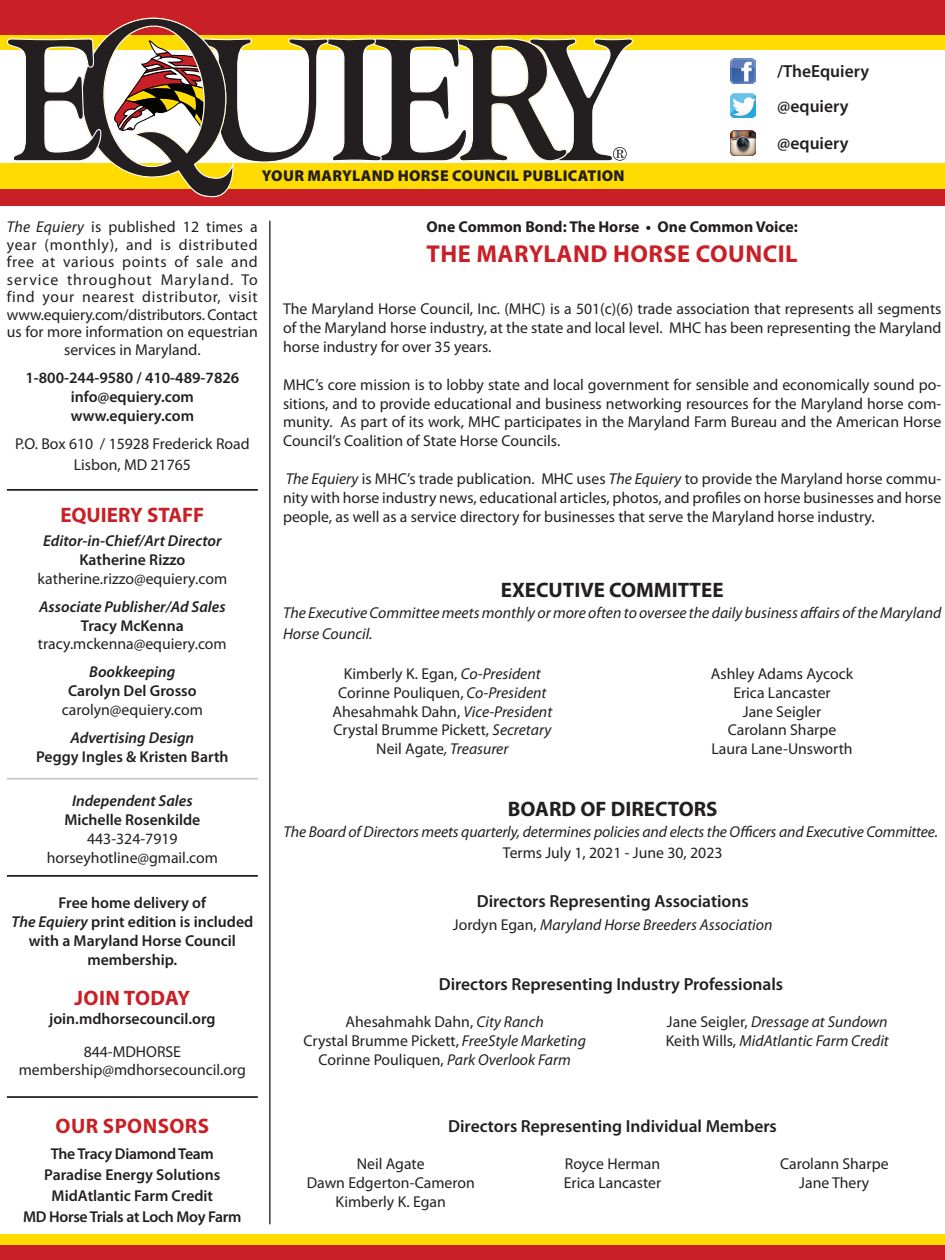
<style>
.page{position:relative;width:945px;height:1260px;background:#fff}
.page>*{position:absolute;margin:0;border:0;box-sizing:border-box;transform-origin:0 0}
.t1{font:700 24.5px "Myriad Pro";letter-spacing:.02em;color:#c82026}
.t2{font:700 21px "Myriad Pro";color:#231f20}
.t3{font:700 21px "Myriad Pro";letter-spacing:.01em;color:#c82026}
.t4{font:600 17.5px/35.2px "Myriad Pro";color:#231f20}
.t5{font:15.75px/18.9px "Myriad Pro";color:#231f20;text-align:center}
.t6{font:600 15.75px/18.9px "Myriad Pro";color:#231f20;text-align:center}
.t7{font:italic 15.75px/21px "Myriad Pro";color:#231f20}
.t8{font:15.75px/17.5px "Myriad Pro";letter-spacing:.03em;color:#231f20;text-align:center}
.t9{font:italic 600 15.75px "Myriad Pro";color:#231f20}
.t10{font:700 15.75px "Myriad Pro";color:#231f20}
.t11{font:900 15.75px "Myriad Pro";letter-spacing:.02em;color:#231f20}
.s1{font-style:italic}
.s2{font-style:normal}
</style>
<div class="page">
<div style="left:0;top:1234px;width:945px;height:26px;background:#ffdc01"></div>
<div style="left:0;top:16px;width:945px;height:34px;background:#ffdc01"></div>
<div style="left:0;top:183px;width:945px;height:23px;background:#c82026"></div>
<div style="left:0;top:164px;width:945px;height:25px;background:#ffdc01"></div>
<div style="left:0;top:0;width:945px;height:35px;background:#c82026"></div>
<hr style="left:269px;top:221px;width:2px;height:1003px;background:#231f20">
<img style="left:731px;top:59px;width:24px;height:24px">
<img style="left:731px;top:93px;width:24px;height:25px">
<img style="left:731px;top:131px;width:24px;height:24px">
<hr style="left:7px;top:1096px;width:251px;height:2px;background:#231f20">
<hr style="left:7px;top:875px;width:251px;height:2px;background:#231f20">
<hr style="left:7px;top:489px;width:251px;height:2px;background:#231f20">
<div style="left:0;top:1245px;width:945px;height:15px;background:#c82026"></div>
<svg style="left:7px;top:18px;width:626px;height:179px"></svg>
<hr style="left:7px;top:778px;width:251px;height:2px;background:#231f20">
<p class="t11" style="left:262px;top:165px;width:364px">YOUR MARYLAND HORSE COUNCIL PUBLICATION</p>
<p class="t4" style="left:777px;top:53px;width:93px">/TheEquiery @equiery</p>
<p class="t4" style="left:777px;top:126px;width:73px">@equiery</p>
<p class="t8" style="left:7px;top:218px;width:253px"><span class="s1">The Equiery</span> is published 12 times a year (monthly), and is distributed free at various points of sale and service throughout Maryland. To find your nearest distributor, visit www.equiery.com/distributors. Contact us for more information on equestrian services in Maryland.</p>
<p class="t6" style="left:25px;top:368px;width:215px">1-800-244-9580 / 410-489-7826 info@equiery.com www.equiery.com</p>
<p class="t5" style="left:15px;top:433px;width:236px;line-height:21px">P.O. Box 610 / 15928 Frederick Road<br>Lisbon, MD 21765</p>
<h2 class="t3" style="left:60px;top:501px;width:145px">EQUIERY STAFF</h2>
<p class="t9" style="left:43px;top:531px;width:180px">Editor-in-Chief/Art Director</p>
<p class="t6" style="left:79px;top:550px;width:107px">Katherine Rizzo</p>
<p class="t5" style="left:38px;top:569px;width:191px">katherine.rizzo@equiery.com</p>
<p class="t9" style="left:39px;top:596px;width:188px">Associate Publisher/Ad Sales</p>
<p class="t6" style="left:81px;top:615px;width:104px">Tracy McKenna</p>
<p class="t5" style="left:38px;top:634px;width:190px">tracy.mckenna@equiery.com</p>
<p class="t9" style="left:89px;top:662px;width:88px">Bookkeeping</p>
<p class="t6" style="left:68px;top:681px;width:130px">Carolyn Del Grosso</p>
<p class="t5" style="left:62px;top:700px;width:143px">carolyn@equiery.com</p>
<p class="t9" style="left:70px;top:728px;width:125px">Advertising Design</p>
<p class="t6" style="left:36px;top:747px;width:194px">Peggy Ingles &amp; Kristen Barth</p>
<p class="t9" style="left:72px;top:791px;width:122px">Independent Sales</p>
<p class="t6" style="left:64px;top:810px;width:138px">Michelle Rosenkilde</p>
<p class="t5" style="left:47px;top:829px;width:173px">443-324-7919 horseyhotline@gmail.com</p>
<p class="t6" style="left:11px;top:893px;width:243px">Free home delivery of<br><span class="s1">The Equiery</span> print edition is included with a Maryland Horse Council membership.</p>
<h2 class="t3" style="left:75px;top:984px;width:117px">JOIN TODAY</h2>
<p class="t6" style="left:49px;top:1009px;width:168px">join.mdhorsecouncil.org</p>
<p class="t5" style="left:19px;top:1042px;width:229px">844-MDHORSE membership@mdhorsecouncil.org</p>
<h2 class="t3" style="left:56px;top:1112px;width:155px">OUR SPONSORS</h2>
<p class="t6" style="left:23px;top:1143px;width:220px;line-height:21px">The Tracy Diamond Team<br>Paradise Energy Solutions<br>MidAtlantic Farm Credit<br>MD Horse Trials at Loch Moy Farm</p>
<p class="t10" style="left:427px;top:217px;width:373px">One Common Bond: The Horse • One Common Voice:</p>
<h1 class="t1" style="left:427px;top:238px;width:373px">THE MARYLAND HORSE COUNCIL</h1>
<p class="t5" style="left:283px;top:299px;width:660px;text-align:justify">The Maryland Horse Council, Inc. (MHC) is a 501(c)(6) trade association that represents all segments of the Maryland horse industry, at the state and local level. MHC has been representing the Maryland horse industry for over 35 years.</p>
<p class="t5" style="left:283px;top:375px;width:660px;text-align:justify">MHC’s core mission is to lobby state and local government for sensible and economically sound po&shy;sitions, and to provide educational and business networking resources for the Maryland horse com&shy;munity. As part of its work, MHC participates in the Maryland Farm Bureau and the American Horse Council’s Coalition of State Horse Councils.</p>
<p class="t5" style="left:283px;top:469px;width:660px;text-align:justify"><span class="s1">The Equiery</span> is MHC’s trade publication. MHC uses <span class="s1">The Equiery</span> to provide the Maryland horse commu&shy;nity with horse industry news, educational articles, photos, and profiles on horse businesses and horse people, as well as a service directory for businesses that serve the Maryland horse industry.</p>
<h2 class="t2" style="left:501px;top:576px;width:224px">EXECUTIVE COMMITTEE</h2>
<p class="t7" style="left:283px;top:602px;width:660px">The Executive Committee meets monthly or more often to oversee the daily business affairs of the Maryland<br>Horse Council.</p>
<p class="t5" style="left:332px;top:664px;width:221px">Kimberly K. Egan, <span class="s1">Co-President<br></span>Corinne Pouliquen, <span class="s1">Co-President<br></span>Ahesahmahk Dahn, <span class="s1">Vice-President<br></span>Crystal Brumme Pickett, <span class="s1">Secretary<br></span>Neil Agate<span class="s1">, Treasurer</span></p>
<p class="t5" style="left:711px;top:664px;width:144px">Ashley Adams Aycock<br>Erica Lancaster<br>Jane Seigler<br>Carolann Sharpe<br>Laura Lane-Unsworth</p>
<h2 class="t2" style="left:508px;top:795px;width:211px">BOARD OF DIRECTORS</h2>
<p class="t7" style="left:284px;top:821px;width:656px">The Board of Directors meets quarterly, determines policies and elects the Officers and Executive Committee.</p>
<p class="t5" style="left:503px;top:843px;width:221px">Terms July 1, 2021 - June 30, 2023</p>
<p class="t4" style="left:477px;top:883px;width:274px">Directors Representing Associations</p>
<p class="t7" style="left:453px;top:913px;width:321px"><span class="s2">Jordyn Egan,</span> Maryland Horse Breeders Association</p>
<p class="t4" style="left:439px;top:966px;width:346px">Directors Representing Industry Professionals</p>
<p class="t5" style="left:303px;top:1013px;width:284px">Ahesahmahk Dahn, <span class="s1">City Ranch<br></span>Crystal Brumme Pickett, <span class="s1">FreeStyle Marketing<br></span>Corinne Pouliquen, <span class="s1">Park Overlook Farm</span></p>
<p class="t7" style="left:666px;top:1012px;width:225px;line-height:18.9px"><span class="s2">Jane Seigler,</span> Dressage at Sundown<br><span class="s2">Keith Wills,</span> MidAtlantic Farm Credit</p>
<p class="t4" style="left:448px;top:1108px;width:330px">Directors Representing Individual Members</p>
<p class="t5" style="left:307px;top:1154px;width:170px">Neil Agate<br>Dawn Edgerton-Cameron<br>Kimberly K. Egan</p>
<p class="t5" style="left:564px;top:1154px;width:99px;text-align:left">Royce Herman<br>Erica Lancaster</p>
<p class="t5" style="left:780px;top:1154px;width:110px">Carolann Sharpe<br>Jane Thery</p>
</div>
